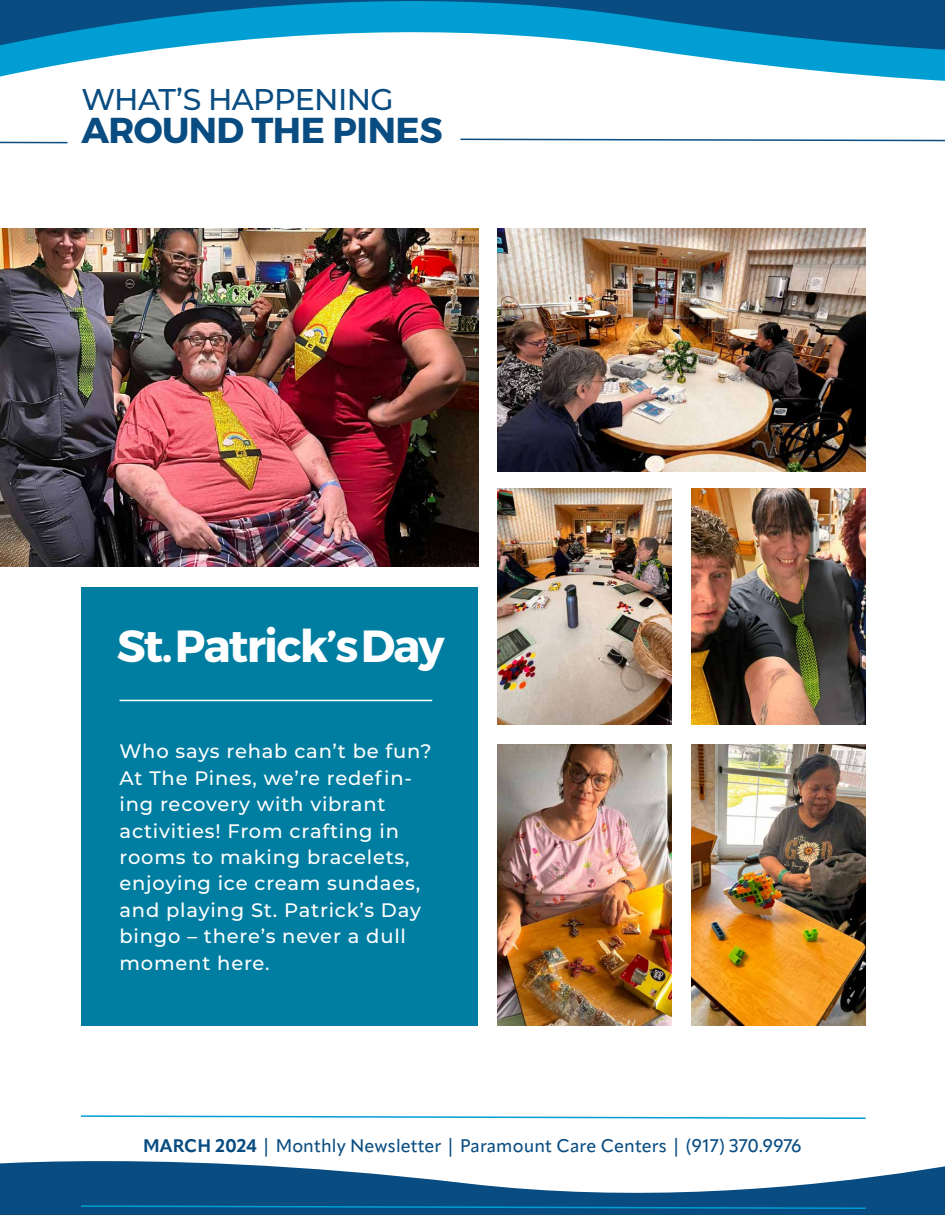
<style>
.page{position:relative;width:945px;height:1215px;background:#fff}
.page>*{position:absolute;margin:0;border:0;box-sizing:border-box;transform-origin:0 0}
.t1{font:700 45px "Montserrat";letter-spacing:-.04em;color:#fff}
.t2{font:700 36px "Montserrat";letter-spacing:-.01em;color:#094c81}
.t3{font:500 30px "Montserrat";letter-spacing:-.02em;color:#094c81}
.t4{font:500 19.5px/26.4px "Montserrat";letter-spacing:.04em;color:#fff}
.t5{font:500 18px "Apparat";letter-spacing:.005em;color:#094c81}
.s1{font-weight:700}
</style>
<div class="page">
<img style="left:0;top:228px;width:478px;height:339px">
<div style="left:82px;top:588px;width:396px;height:438px;background:#007ea1"></div>
<hr style="left:120px;top:700px;width:312px;height:1px;background:#fff">
<img style="left:498px;top:228px;width:368px;height:243px">
<img style="left:498px;top:745px;width:174px;height:281px">
<img style="left:498px;top:489px;width:174px;height:236px">
<img style="left:691px;top:745px;width:175px;height:281px">
<img style="left:691px;top:489px;width:175px;height:236px">
<svg style="left:0;top:1161px;width:945px;height:54px;fill:#094c81"></svg>
<svg style="left:79px;top:1205px;width:788px;height:5px;background:#066499"></svg>
<svg style="left:81px;top:1115px;width:785px;height:4px"></svg>
<svg style="left:0;top:68px;width:945px;height:13px"></svg>
<svg style="left:0;top:0;width:945px;height:68px"></svg>
<svg style="left:460px;top:138px;width:485px;height:4px"></svg>
<svg style="left:0;top:141px;width:68px;height:3px"></svg>
<h3 class="t3" style="left:82px;top:79px;width:314px">WHAT’S HAPPENING</h3>
<h2 class="t2" style="left:82px;top:108px;width:363px">AROUND THE PINES</h2>
<h1 class="t1" style="left:117px;top:618px;width:329px">St. Patrick’s Day</h1>
<p class="t4" style="left:120px;top:738px;width:314px">Who says rehab can’t be fun?<br>At The Pines, we’re redefin&shy;ing recovery with vibrant activities! From crafting in rooms to making bracelets, enjoying ice cream sundaes, and playing St. Patrick’s Day bingo – there’s never a dull moment here.</p>
<p class="t5" style="left:143px;top:1135px;width:660px"><span class="s1">MARCH 2024</span> | Monthly Newsletter | Paramount Care Centers | (917) 370.9976</p>
</div>
